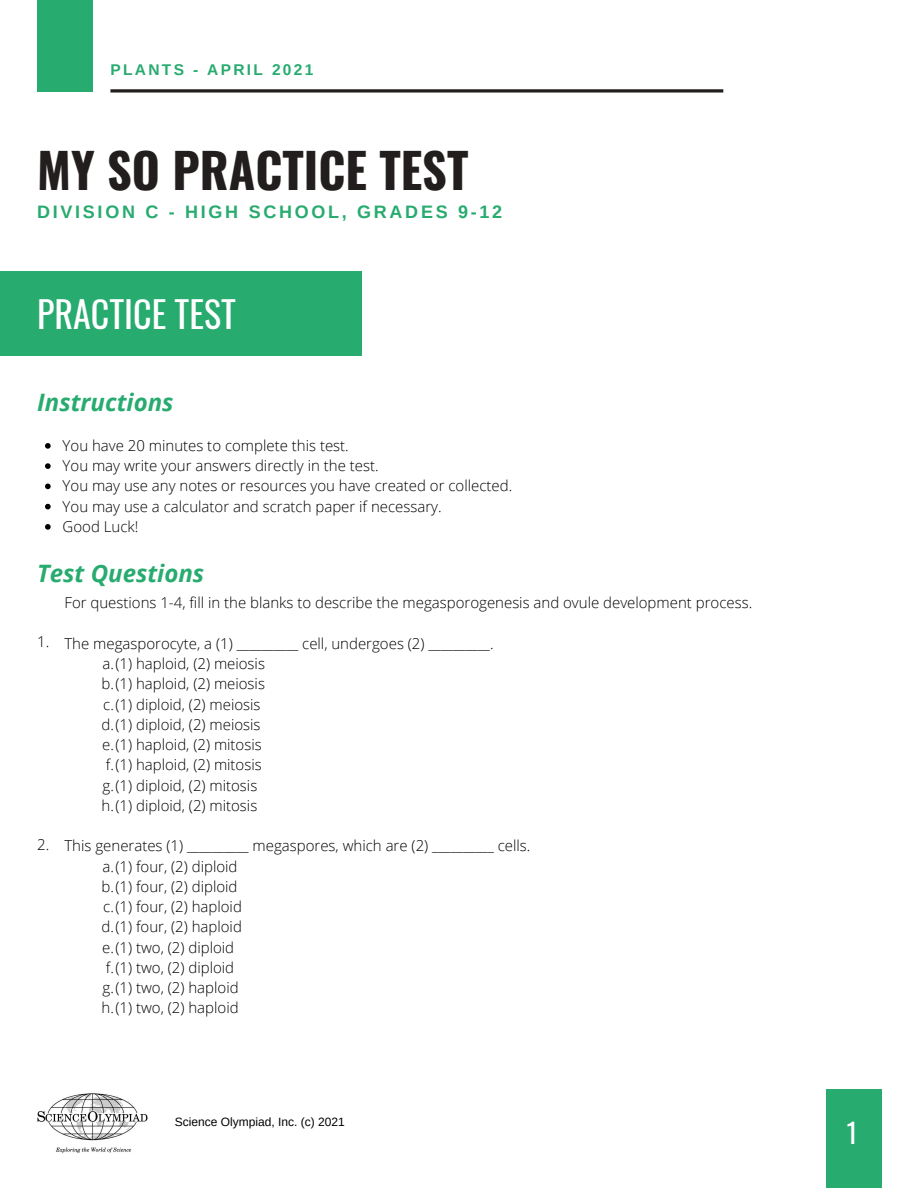
<style>
.page{position:relative;width:918px;height:1188px;background:#fff}
.page>*{position:absolute;margin:0;border:0;box-sizing:border-box;transform-origin:0 0}
.t1{font:700 48.15px "Oswald";color:#221e1d}
.t2{font:36px "Oswald";color:#fff}
.t3{font:27px "Oswald";color:#fff}
.t4{font:italic 700 24px "Open Sans";color:#27ab6f}
.t5{font:700 18px "Arimo";letter-spacing:.15em;color:#27ab6f}
.t6{font:700 15.45px "Arimo";letter-spacing:.15em;color:#27ab6f}
.t7{font:300 15px "Open Sans";color:#000}
.t8{font:12px "Arimo";color:#000}
</style>
<div class="page">
<div style="left:37px;top:0;width:55px;height:92px;background:#27ab6f"></div>
<svg style="left:110px;top:89px;width:613px;height:4px;background:#4a4746"></svg>
<img style="left:37px;top:1093px;width:111px;height:60px">
<div style="left:0;top:271px;width:362px;height:84px;background:#27ab6f"></div>
<div style="left:826px;top:1090px;width:55px;height:98px;background:#27ab6f"></div>
<svg style="left:45px;top:443px;width:6px;height:6px"></svg>
<svg style="left:45px;top:463px;width:6px;height:6px"></svg>
<svg style="left:45px;top:484px;width:6px;height:5px"></svg>
<svg style="left:45px;top:504px;width:6px;height:5px"></svg>
<svg style="left:45px;top:524px;width:6px;height:6px"></svg>
<p class="t6" style="left:110px;top:61px;width:205px">PLANTS - APRIL 2021</p>
<p class="t1" style="left:37px;top:133px;width:433px">MY SO PRACTICE TEST</p>
<p class="t5" style="left:37px;top:202px;width:467px">DIVISION C - HIGH SCHOOL, GRADES 9-12</p>
<p class="t2" style="left:37px;top:286px;width:200px">PRACTICE TEST</p>
<p class="t4" style="left:37px;top:385px;width:138px">Instructions</p>
<p class="t7" style="left:63px;top:435px;width:288px">You have 20 minutes to complete this test.</p>
<p class="t7" style="left:63px;top:455px;width:318px">You may write your answers directly in the test.</p>
<p class="t7" style="left:63px;top:475px;width:451px">You may use any notes or resources you have created or collected.</p>
<p class="t7" style="left:63px;top:496px;width:381px">You may use a calculator and scratch paper if necessary.</p>
<p class="t7" style="left:63px;top:516px;width:77px">Good Luck!</p>
<p class="t4" style="left:37px;top:557px;width:169px">Test Questions</p>
<p class="t7" style="left:37px;top:631px;width:14px">1.</p>
<p class="t7" style="left:37px;top:834px;width:14px">2.</p>
<p class="t7" style="left:64px;top:592px;width:689px">For questions 1-4, fill in the blanks to describe the megasporogenesis and ovule development process.</p>
<p class="t7" style="left:64px;top:633px;width:431px">The megasporocyte, a (1) __________ cell, undergoes (2) __________.</p>
<p class="t7" style="left:102px;top:653px;width:164px">a.(1) haploid, (2) meiosis</p>
<p class="t7" style="left:102px;top:673px;width:165px">b.(1) haploid, (2) meiosis</p>
<p class="t7" style="left:103px;top:693px;width:159px">c.(1) diploid, (2) meiosis</p>
<p class="t7" style="left:102px;top:714px;width:161px">d.(1) diploid, (2) meiosis</p>
<p class="t7" style="left:102px;top:734px;width:161px">e.(1) haploid, (2) mitosis</p>
<p class="t7" style="left:106px;top:754px;width:157px">f.(1) haploid, (2) mitosis</p>
<p class="t7" style="left:103px;top:774px;width:156px">g.(1) diploid, (2) mitosis</p>
<p class="t7" style="left:102px;top:795px;width:157px">h.(1) diploid, (2) mitosis</p>
<p class="t7" style="left:64px;top:835px;width:467px">This generates (1) __________ megaspores, which are (2) __________ cells.</p>
<p class="t7" style="left:102px;top:855px;width:136px">a.(1) four, (2) diploid</p>
<p class="t7" style="left:102px;top:876px;width:137px">b.(1) four, (2) diploid</p>
<p class="t7" style="left:103px;top:896px;width:140px">c.(1) four, (2) haploid</p>
<p class="t7" style="left:102px;top:916px;width:142px">d.(1) four, (2) haploid</p>
<p class="t7" style="left:102px;top:936px;width:133px">e.(1) two, (2) diploid</p>
<p class="t7" style="left:106px;top:957px;width:130px">f.(1) two, (2) diploid</p>
<p class="t7" style="left:103px;top:977px;width:138px">g.(1) two, (2) haploid</p>
<p class="t7" style="left:102px;top:997px;width:139px">h.(1) two, (2) haploid</p>
<p class="t8" style="left:175px;top:1116px;width:171px">Science Olympiad, Inc. (c) 2021</p>
<p class="t3" style="left:847px;top:1112px;width:12px">1</p>
</div>
